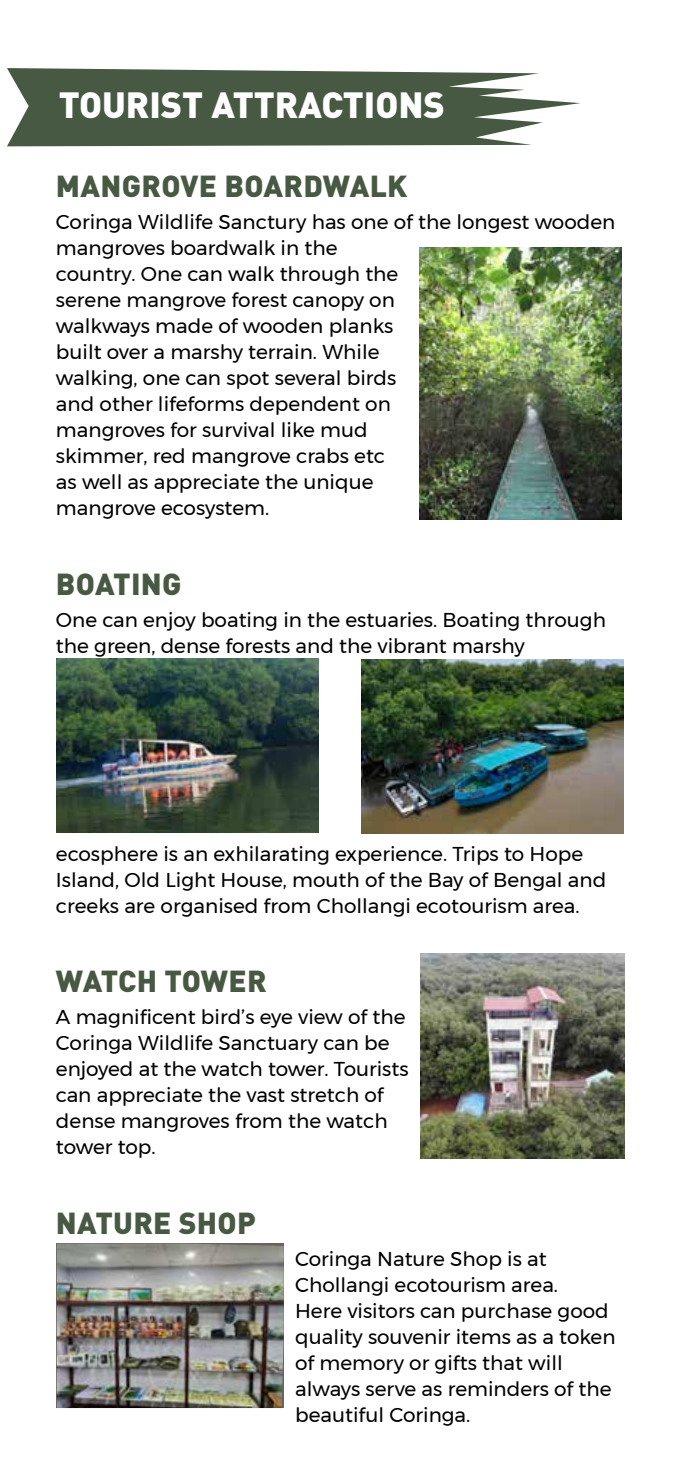
<style>
.page{position:relative;width:681px;height:1475px;background:#fff}
.page>*{position:absolute;margin:0;border:0;box-sizing:border-box;transform-origin:0 0}
.t1{font:900 36px "DIN";color:#fff}
.t2{font:900 30px "DIN";letter-spacing:.01em;color:#485943}
.t3{font:20px/26px "Montserrat";color:#000}
</style>
<div class="page">
<svg style="left:7px;top:68px;width:573px;height:78px;fill:#485943"></svg>
<img style="left:419px;top:247px;width:202px;height:272px">
<img style="left:57px;top:658px;width:261px;height:174px">
<img style="left:362px;top:659px;width:261px;height:174px">
<img style="left:57px;top:1243px;width:226px;height:164px">
<img style="left:420px;top:953px;width:204px;height:205px">
<h1 class="t1" style="left:59px;top:81px;width:387px">TOURIST ATTRACTIONS</h1>
<h2 class="t2" style="left:56px;top:166px;width:353px">MANGROVE BOARDWALK</h2>
<p class="t3" style="left:56px;top:208px;width:560px">Coringa Wildlife Sanctury has one of the longest wooden mangroves boardwalk in the<br>country. One can walk through the<br>serene mangrove forest canopy on<br>walkways made of wooden planks<br>built over a marshy terrain. While<br>walking, one can spot several birds<br>and other lifeforms dependent on<br>mangroves for survival like mud<br>skimmer, red mangrove crabs etc<br>as well as appreciate the unique<br>mangrove ecosystem.</p>
<h2 class="t2" style="left:56px;top:564px;width:127px">BOATING</h2>
<p class="t3" style="left:56px;top:606px;width:551px">One can enjoy boating in the estuaries. Boating through the green, dense forests and the vibrant marshy</p>
<p class="t3" style="left:56px;top:840px;width:551px">ecosphere is an exhilarating experience. Trips to Hope<br>Island, Old Light House, mouth of the Bay of Bengal and creeks are organised from Chollangi ecotourism area.</p>
<h2 class="t2" style="left:56px;top:961px;width:212px">WATCH TOWER</h2>
<p class="t3" style="left:56px;top:1003px;width:354px">A magnificent bird’s eye view of the<br>Coringa Wildlife Sanctuary can be enjoyed at the watch tower. Tourists can appreciate the vast stretch of dense mangroves from the watch tower top.</p>
<h2 class="t2" style="left:56px;top:1202px;width:201px">NATURE SHOP</h2>
<p class="t3" style="left:295px;top:1245px;width:322px">Coringa Nature Shop is at<br>Chollangi ecotourism area.<br>Here visitors can purchase good quality souvenir items as a token of memory or gifts that will always serve as reminders of the beautiful Coringa.</p>
</div>
